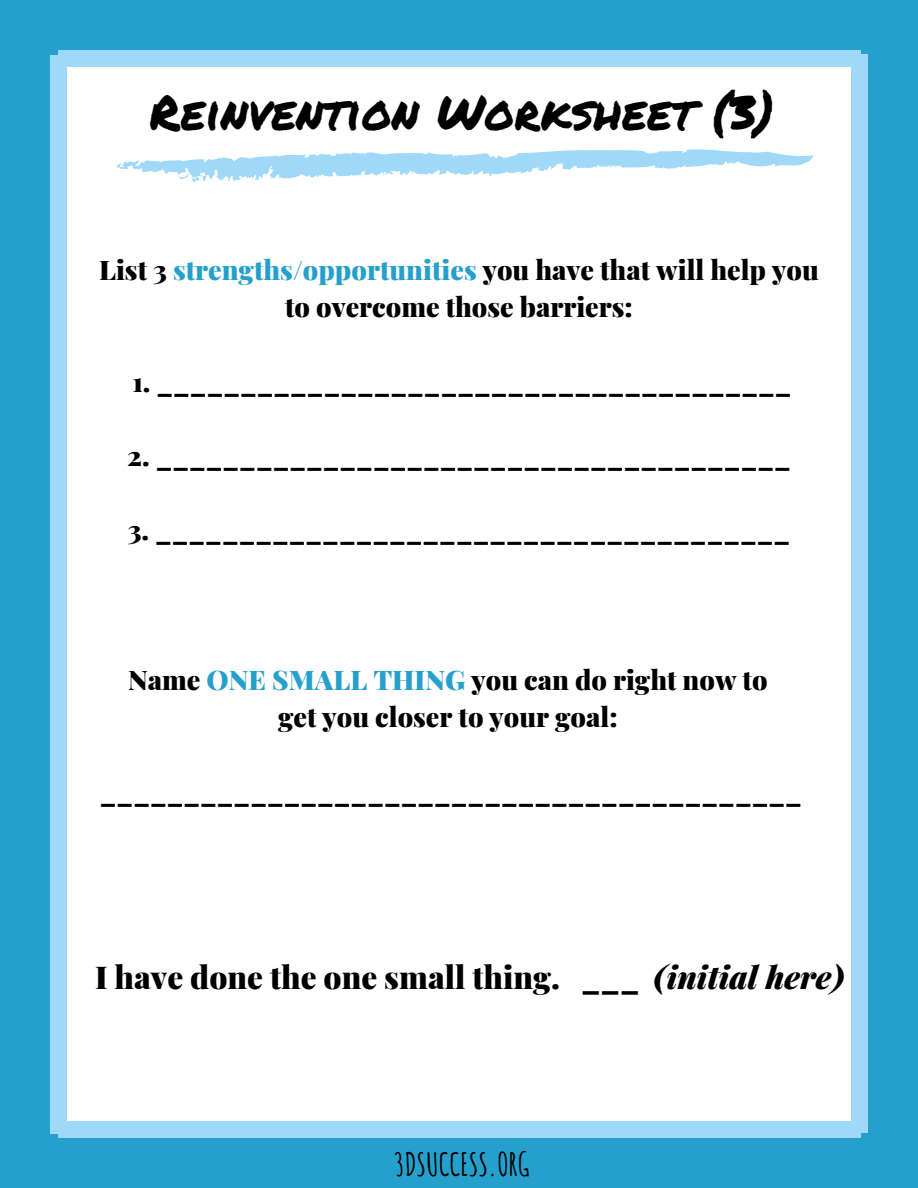
<style>
.page{position:relative;width:918px;height:1188px;background:#fff}
.page>*{position:absolute;margin:0;border:0;box-sizing:border-box;transform-origin:0 0}
.t1{font:48px "Permanent Marker";color:#000}
.t2{font:900 31.5px "Playfair Display";color:#000}
.t3{font:700 31.5px "Amatic SC";color:#000}
.t4{font:900 27px/37.2px "Playfair Display";color:#000;text-align:center}
.s1{color:#25a0cc}
.s2{font-style:italic}
</style>
<div class="page">
<div style="left:0;top:0;width:918px;height:58px;background:#25a0cc"></div>
<div style="left:0;top:1130px;width:918px;height:58px;background:#25a0cc"></div>
<div style="left:0;top:55px;width:58px;height:1078px;background:#25a0cc"></div>
<div style="left:859px;top:55px;width:59px;height:1075px;background:#25a0cc"></div>
<div style="left:58px;top:51px;width:802px;height:16px;background:#a0d8f8"></div>
<div style="left:58px;top:1122px;width:802px;height:16px;background:#a0d8f8"></div>
<div style="left:50px;top:55px;width:16px;height:1079px;background:#a0d8f8"></div>
<div style="left:851px;top:54px;width:16px;height:1079px;background:#a0d8f8"></div>
<svg style="left:116px;top:149px;width:698px;height:33px"></svg>
<h1 class="t1" style="left:149px;top:77px;width:626px">Reinvention Worksheet (3)</h1>
<p class="t4" style="left:99px;top:251px;width:721px">List 3 <span class="s1">strengths/opportunities</span> you have that will help you to overcome those barriers:</p>
<p class="t4" style="left:132px;top:362px;width:661px">1. ______________________________________</p>
<p class="t4" style="left:127px;top:436px;width:665px">2. ______________________________________</p>
<p class="t4" style="left:128px;top:510px;width:664px">3. ______________________________________</p>
<p class="t4" style="left:128px;top:660px;width:641px">Name <span class="s1">ONE SMALL THING</span> you can do right now to get you closer to your goal:</p>
<p class="t4" style="left:100px;top:772px;width:703px">__________________________________________</p>
<p class="t2" style="left:95px;top:955px;width:751px">I have done the one small thing. ___ <span class="s2">(initial here)</span></p>
<p class="t3" style="left:394px;top:1144px;width:137px">3DSUCCESS.ORG</p>
</div>
